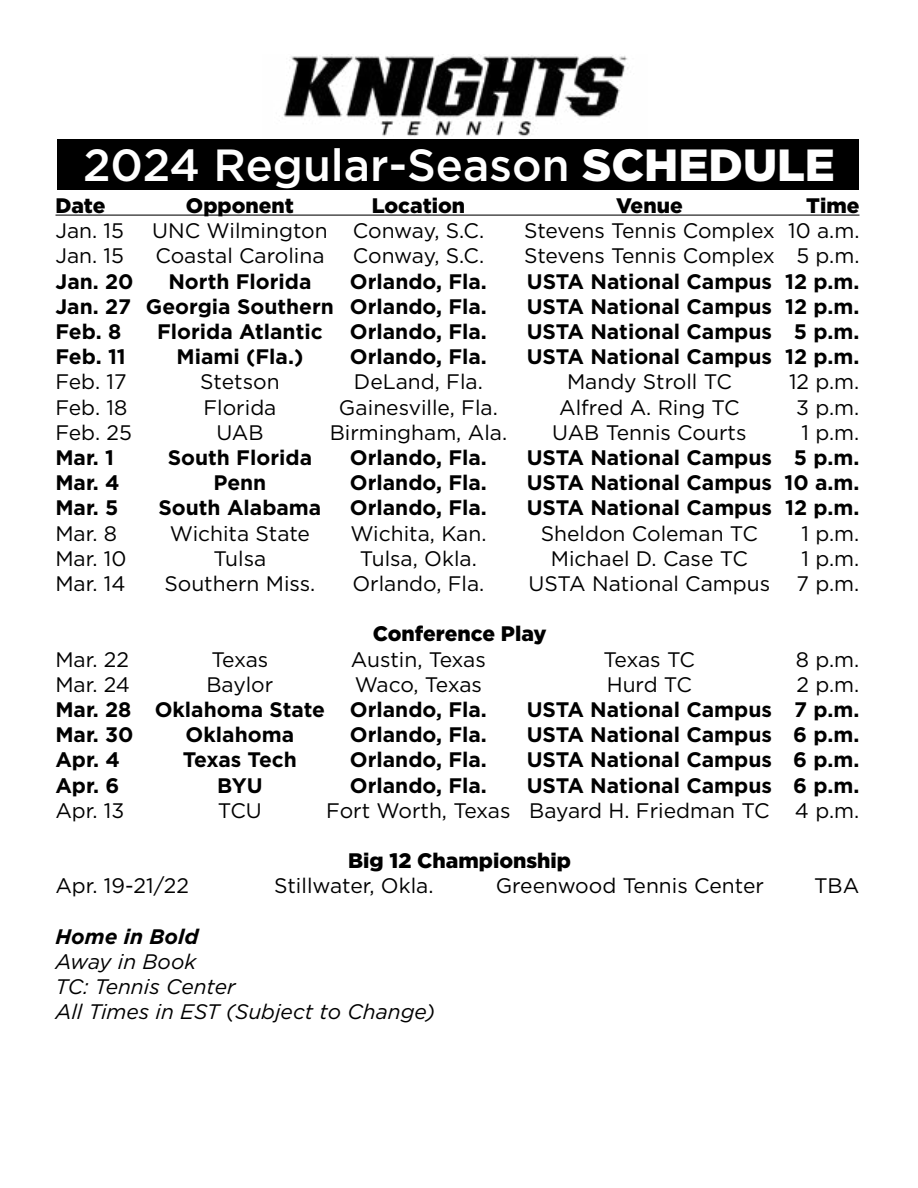
<style>
.page{position:relative;width:918px;height:1188px;background:#fff}
.page>*{position:absolute;margin:0;border:0;box-sizing:border-box;transform-origin:0 0}
.t1{font:500 45px "Gotham";color:#fff}
.t2{font:700 21px "Gotham";color:#000}
.t3{font:21px "Gotham";color:#000}
.t4{font:900 21px "Gotham";color:#000}
.t5{font:italic 21px/25.2px "Gotham";color:#000}
.t6{font:italic 700 21px "Gotham";color:#000}
.s1{font-weight:900}
</style>
<div class="page">
<div style="left:57px;top:139px;width:802px;height:51px;background:#000"></div>
<hr style="left:56px;top:215px;width:804px;height:1px;background:#000">
<img style="left:283px;top:54px;width:345px;height:82px">
<h1 class="t1" style="left:83px;top:136px;width:753px">2024 Regular-Season <span class="s1">SCHEDULE</span></h1>
<p class="t4" style="left:56px;top:191px;width:51px">Date</p>
<p class="t4" style="left:186px;top:191px;width:110px">Opponent</p>
<p class="t4" style="left:372px;top:191px;width:95px">Location</p>
<p class="t4" style="left:616px;top:191px;width:68px">Venue</p>
<p class="t4" style="left:806px;top:191px;width:55px">Time</p>
<p class="t3" style="left:56px;top:217px;width:70px">Jan. 15</p>
<p class="t3" style="left:152px;top:217px;width:333px">UNC Wilmington Conway, S.C.</p>
<p class="t3" style="left:524px;top:217px;width:337px">Stevens Tennis Complex 10 a.m.</p>
<p class="t3" style="left:56px;top:243px;width:70px">Jan. 15</p>
<p class="t3" style="left:155px;top:243px;width:171px">Coastal Carolina</p>
<p class="t3" style="left:353px;top:243px;width:133px">Conway, S.C.</p>
<p class="t3" style="left:524px;top:243px;width:337px">Stevens Tennis Complex 5 p.m.</p>
<p class="t2" style="left:56px;top:267px;width:80px">Jan. 20</p>
<p class="t2" style="left:168px;top:267px;width:145px">North Florida</p>
<p class="t2" style="left:350px;top:267px;width:139px">Orlando, Fla.</p>
<p class="t2" style="left:527px;top:267px;width:334px">USTA National Campus 12 p.m.</p>
<p class="t2" style="left:55px;top:292px;width:433px">Jan. 27 Georgia Southern Orlando, Fla.</p>
<p class="t2" style="left:527px;top:292px;width:334px">USTA National Campus 12 p.m.</p>
<p class="t2" style="left:55px;top:318px;width:67px">Feb. 8</p>
<p class="t2" style="left:157px;top:318px;width:167px">Florida Atlantic</p>
<p class="t2" style="left:350px;top:318px;width:139px">Orlando, Fla.</p>
<p class="t2" style="left:527px;top:318px;width:334px">USTA National Campus 5 p.m.</p>
<p class="t2" style="left:55px;top:343px;width:72px">Feb. 11</p>
<p class="t2" style="left:177px;top:343px;width:128px">Miami (Fla.)</p>
<p class="t2" style="left:350px;top:343px;width:139px">Orlando, Fla.</p>
<p class="t2" style="left:527px;top:343px;width:334px">USTA National Campus 12 p.m.</p>
<p class="t3" style="left:55px;top:369px;width:73px">Feb. 17</p>
<p class="t3" style="left:200px;top:369px;width:81px">Stetson</p>
<p class="t3" style="left:354px;top:369px;width:130px">DeLand, Fla.</p>
<p class="t3" style="left:567px;top:369px;width:166px">Mandy Stroll TC</p>
<p class="t3" style="left:789px;top:369px;width:72px">12 p.m.</p>
<p class="t3" style="left:55px;top:394px;width:73px">Feb. 18</p>
<p class="t3" style="left:203px;top:394px;width:74px">Florida</p>
<p class="t3" style="left:339px;top:394px;width:160px">Gainesville, Fla.</p>
<p class="t3" style="left:559px;top:394px;width:182px">Alfred A. Ring TC</p>
<p class="t3" style="left:796px;top:394px;width:65px">3 p.m.</p>
<p class="t3" style="left:55px;top:419px;width:78px">Feb. 25</p>
<p class="t3" style="left:216px;top:419px;width:49px">UAB</p>
<p class="t3" style="left:330px;top:419px;width:179px">Birmingham, Ala.</p>
<p class="t3" style="left:552px;top:419px;width:196px">UAB Tennis Courts</p>
<p class="t3" style="left:802px;top:419px;width:59px">1 p.m.</p>
<p class="t2" style="left:55px;top:444px;width:60px">Mar. 1</p>
<p class="t2" style="left:168px;top:444px;width:146px">South Florida</p>
<p class="t2" style="left:350px;top:444px;width:139px">Orlando, Fla.</p>
<p class="t2" style="left:527px;top:444px;width:334px">USTA National Campus 5 p.m.</p>
<p class="t2" style="left:55px;top:469px;width:66px">Mar. 4</p>
<p class="t2" style="left:213px;top:469px;width:54px">Penn</p>
<p class="t2" style="left:350px;top:469px;width:139px">Orlando, Fla.</p>
<p class="t2" style="left:527px;top:469px;width:334px">USTA National Campus 10 a.m.</p>
<p class="t2" style="left:55px;top:494px;width:65px">Mar. 5</p>
<p class="t2" style="left:158px;top:494px;width:164px">South Alabama</p>
<p class="t2" style="left:350px;top:494px;width:139px">Orlando, Fla.</p>
<p class="t2" style="left:527px;top:494px;width:334px">USTA National Campus 12 p.m.</p>
<p class="t3" style="left:55px;top:520px;width:63px">Mar. 8</p>
<p class="t3" style="left:170px;top:520px;width:142px">Wichita State</p>
<p class="t3" style="left:350px;top:520px;width:138px">Wichita, Kan.</p>
<p class="t3" style="left:541px;top:520px;width:219px">Sheldon Coleman TC</p>
<p class="t3" style="left:802px;top:520px;width:59px">1 p.m.</p>
<p class="t3" style="left:55px;top:545px;width:72px">Mar. 10</p>
<p class="t3" style="left:213px;top:545px;width:54px">Tulsa</p>
<p class="t3" style="left:360px;top:545px;width:118px">Tulsa, Okla.</p>
<p class="t3" style="left:551px;top:545px;width:199px">Michael D. Case TC</p>
<p class="t3" style="left:802px;top:545px;width:59px">1 p.m.</p>
<p class="t3" style="left:55px;top:570px;width:72px">Mar. 14</p>
<p class="t3" style="left:164px;top:570px;width:153px">Southern Miss.</p>
<p class="t3" style="left:352px;top:570px;width:134px">Orlando, Fla.</p>
<p class="t3" style="left:529px;top:570px;width:243px">USTA National Campus</p>
<p class="t3" style="left:797px;top:570px;width:64px">7 p.m.</p>
<p class="t4" style="left:373px;top:619px;width:175px">Conference Play</p>
<p class="t3" style="left:55px;top:646px;width:75px">Mar. 22</p>
<p class="t3" style="left:211px;top:646px;width:59px">Texas</p>
<p class="t3" style="left:351px;top:646px;width:137px">Austin, Texas</p>
<p class="t3" style="left:604px;top:646px;width:93px">Texas TC</p>
<p class="t3" style="left:796px;top:646px;width:65px">8 p.m.</p>
<p class="t3" style="left:55px;top:671px;width:76px">Mar. 24</p>
<p class="t3" style="left:206px;top:671px;width:68px">Baylor</p>
<p class="t3" style="left:355px;top:671px;width:129px">Waco, Texas</p>
<p class="t3" style="left:607px;top:671px;width:87px">Hurd TC</p>
<p class="t3" style="left:797px;top:671px;width:64px">2 p.m.</p>
<p class="t2" style="left:55px;top:696px;width:433px">Mar. 28 Oklahoma State Orlando, Fla.</p>
<p class="t2" style="left:527px;top:696px;width:334px">USTA National Campus 7 p.m.</p>
<p class="t2" style="left:55px;top:721px;width:80px">Mar. 30</p>
<p class="t2" style="left:186px;top:721px;width:110px">Oklahoma</p>
<p class="t2" style="left:350px;top:721px;width:139px">Orlando, Fla.</p>
<p class="t2" style="left:527px;top:721px;width:334px">USTA National Campus 6 p.m.</p>
<p class="t2" style="left:55px;top:746px;width:66px">Apr. 4</p>
<p class="t2" style="left:183px;top:746px;width:116px">Texas Tech</p>
<p class="t2" style="left:350px;top:746px;width:139px">Orlando, Fla.</p>
<p class="t2" style="left:527px;top:746px;width:334px">USTA National Campus 6 p.m.</p>
<p class="t2" style="left:55px;top:771px;width:65px">Apr. 6</p>
<p class="t2" style="left:217px;top:771px;width:47px">BYU</p>
<p class="t2" style="left:350px;top:771px;width:139px">Orlando, Fla.</p>
<p class="t2" style="left:527px;top:771px;width:334px">USTA National Campus 6 p.m.</p>
<p class="t3" style="left:55px;top:797px;width:70px">Apr. 13</p>
<p class="t3" style="left:218px;top:797px;width:46px">TCU</p>
<p class="t3" style="left:326px;top:797px;width:535px">Fort Worth, Texas Bayard H. Friedman TC 4 p.m.</p>
<p class="t4" style="left:348px;top:846px;width:224px">Big 12 Championship</p>
<p class="t3" style="left:55px;top:873px;width:135px">Apr. 19-21/22</p>
<p class="t3" style="left:274px;top:873px;width:161px">Stillwater, Okla.</p>
<p class="t3" style="left:496px;top:873px;width:270px">Greenwood Tennis Center</p>
<p class="t3" style="left:814px;top:873px;width:47px">TBA</p>
<p class="t6" style="left:55px;top:922px;width:145px">Home in Bold</p>
<p class="t5" style="left:55px;top:949px;width:382px">Away in Book<br>TC: Tennis Center<br>All Times in EST (Subject to Change)</p>
</div>
